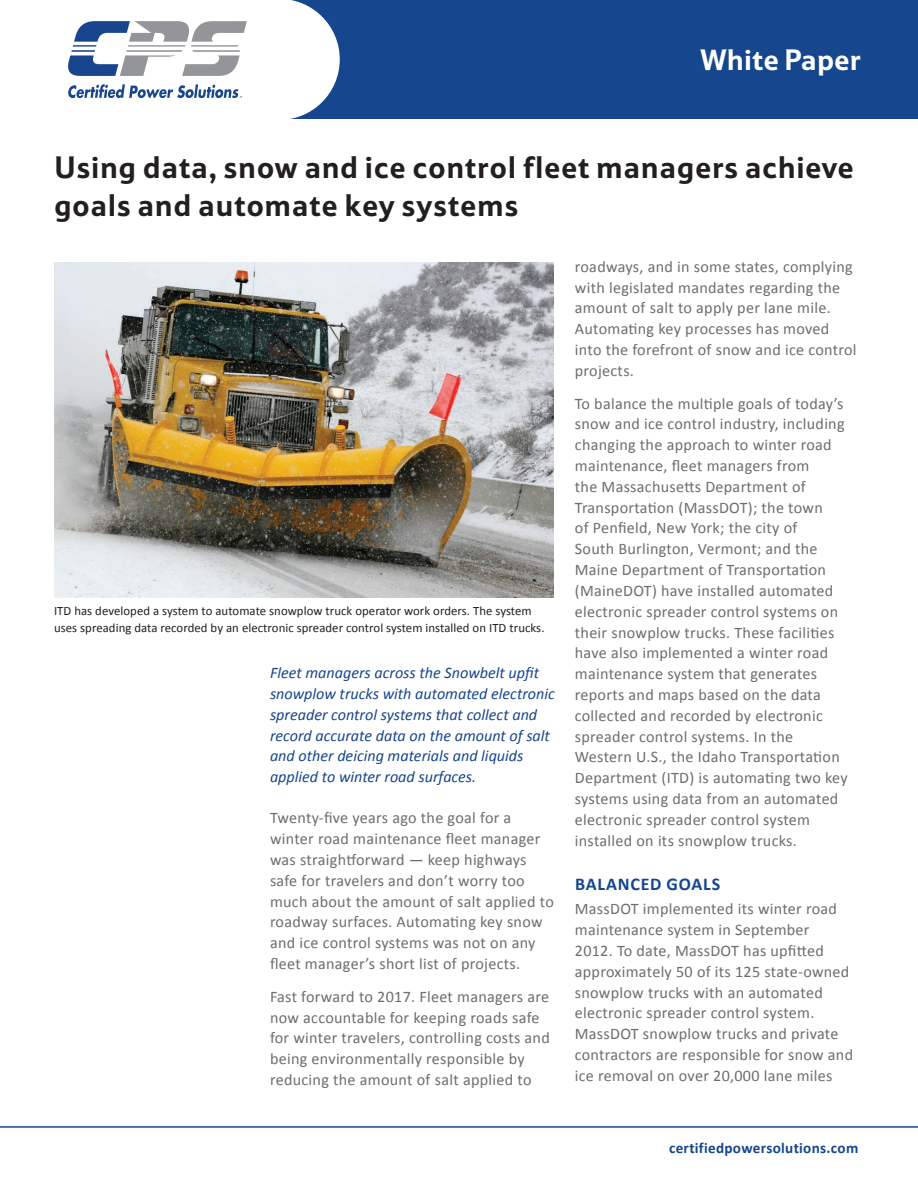
<style>
.page{position:relative;width:918px;height:1188px;background:#fff}
.page>*{position:absolute;margin:0;border:0;box-sizing:border-box;transform-origin:0 0}
.t1{font:700 31.5px/37.8px "Tesco";letter-spacing:.015em;color:#231f20}
.t2{font:700 30px "Tesco";color:#fff}
.t3{font:700 18px "Calibri";letter-spacing:.045em;color:#16468d}
.t4{font:16.2px/20.9px "Calibri";letter-spacing:.02em;color:#6c6d70}
.t5{font:italic 16.2px/20.9px "Calibri";color:#16468d}
.t6{font:700 15.15px "Calibri";letter-spacing:.02em;color:#16468d}
.t7{font:12.75px/17px "Calibri";letter-spacing:.005em;color:#231f20}
</style>
<div class="page">
<div style="left:0;top:0;width:918px;height:119px;background:#16468d"></div>
<img style="left:54px;top:262px;width:500px;height:335px">
<hr style="left:0;top:1126px;width:918px;height:2px;background:#16468d">
<svg style="left:0;top:0;width:340px;height:119px;background:#e0e5ec"></svg>
<h2 class="t2" style="left:700px;top:42px;width:162px">White Paper</h2>
<h1 class="t1" style="left:54px;top:148px;width:801px">Using data, snow and ice control fleet managers achieve goals and automate key systems</h1>
<p class="t7" style="left:54px;top:602px;width:492px">ITD has developed a system to automate snowplow truck operator work orders. The system uses spreading data recorded by an electronic spreader control system installed on ITD trucks.</p>
<p class="t5" style="left:270px;top:662px;width:286px">Fleet managers across the Snowbelt upfit snowplow trucks with automated electronic spreader control systems that collect and record accurate data on the amount of salt and other deicing materials and liquids applied to winter road surfaces.</p>
<p class="t4" style="left:270px;top:807px;width:286px">Twenty-five years ago the goal for a winter road maintenance fleet manager was straightforward — keep highways safe for travelers and don’t worry too much about the amount of salt applied to roadway surfaces. Automating key snow and ice control systems was not on any fleet manager’s short list of projects.</p>
<p class="t4" style="left:270px;top:986px;width:281px">Fast forward to 2017. Fleet managers are now accountable for keeping roads safe for winter travelers, controlling costs and being environmentally responsible by reducing the amount of salt applied to</p>
<p class="t4" style="left:575px;top:256px;width:283px">roadways, and in some states, complying with legislated mandates regarding the amount of salt to apply per lane mile.<br>Automating key processes has moved into the forefront of snow and ice control projects.</p>
<p class="t4" style="left:575px;top:392px;width:274px">To balance the multiple goals of today’s snow and ice control industry, including changing the approach to winter road maintenance, fleet managers from<br>the Massachusetts Department of Transportation (MassDOT); the town<br>of Penfield, New York; the city of<br>South Burlington, Vermont; and the Maine Department of Transportation (MaineDOT) have installed automated electronic spreader control systems on their snowplow trucks. These facilities have also implemented a winter road maintenance system that generates reports and maps based on the data collected and recorded by electronic spreader control systems. In the Western U.S., the Idaho Transportation Department (ITD) is automating two key systems using data from an automated electronic spreader control system installed on its snowplow trucks.</p>
<p class="t3" style="left:575px;top:872px;width:146px">BALANCED GOALS</p>
<p class="t4" style="left:575px;top:898px;width:280px">MassDOT implemented its winter road maintenance system in September<br>2012. To date, MassDOT has upfitted approximately 50 of its 125 state-owned snowplow trucks with an automated electronic spreader control system.<br>MassDOT snowplow trucks and private contractors are responsible for snow and ice removal on over 20,000 lane miles</p>
<p class="t6" style="left:669px;top:1137px;width:191px">certifiedpowersolutions.com</p>
</div>
